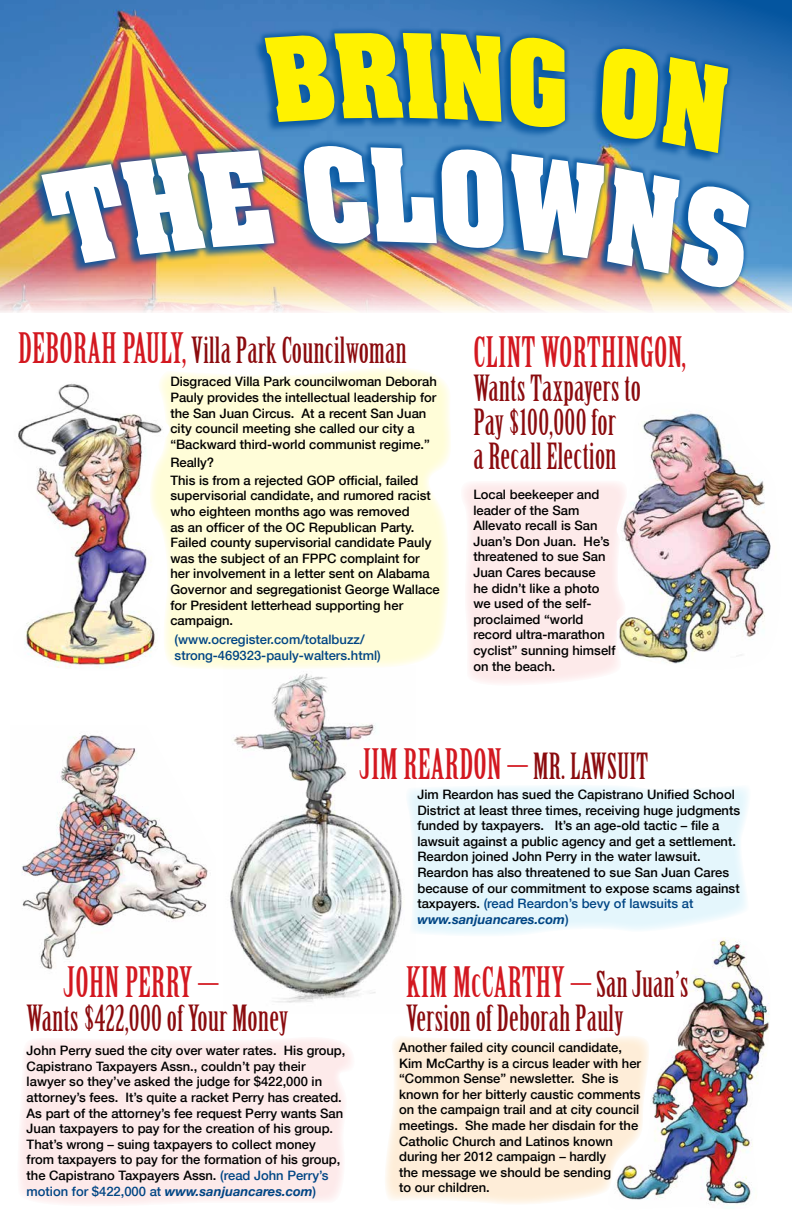
<style>
.page{position:relative;width:792px;height:1224px;background:#fff}
.page>*{position:absolute;margin:0;border:0;box-sizing:border-box;transform-origin:0 0}
.t1{font:41px "Birch Std";letter-spacing:.01em;color:#d31820}
.t2{font:35.3px/34px "Birch Std";letter-spacing:.01em;color:#8b0b0e}
.t3{font:500 13px/15.6px "Helvetica Neue";color:#000}
.t4{font:500 13px/15.6px "Helvetica Neue";color:#004584}
.s1{font-size:41px;color:#d31820}
.s2{font-size:35.3px;color:#8b0b0e}
.s3{color:#004584}
.s4{font-weight:700;font-style:italic;color:#004584}
</style>
<div class="page">
<svg style="left:20px;top:1039px;width:331px;height:165px;background:#fdebeb"></svg>
<img style="left:230px;top:673px;width:174px;height:330px">
<div style="left:464px;top:483px;width:153px;height:200px;background:#fdeaea"></div>
<div style="left:161px;top:369px;width:289px;height:300px;background:#fffdd8"></div>
<svg style="left:408px;top:786px;width:340px;height:149px;background:#e6f6fc"></svg>
<img style="left:22px;top:734px;width:186px;height:236px">
<svg style="left:385px;top:1037px;width:223px;height:167px;background:#feeedb"></svg>
<img style="left:617px;top:413px;width:154px;height:252px">
<img style="left:0;top:0;width:792px;height:313px">
<div style="left:467px;top:330px;width:224px;height:145px;background:#fff"></div>
<svg style="left:258px;top:0;width:534px;height:158px;background:#2e71b4"></svg>
<svg style="left:255px;top:21px;width:481px;height:12px;background:#3675b8"></svg>
<img style="left:608px;top:938px;width:162px;height:266px">
<svg style="left:34px;top:116px;width:727px;height:197px;background:#e4d7cf"></svg>
<img style="left:18px;top:381px;width:152px;height:288px">
<div style="left:12px;top:326px;width:400px;height:48px;background:#fff"></div>
<img style="left:41px;top:33px;width:712px;height:260px">
<h2 class="t2" style="left:18px;top:334px;width:390px"><span class="s1">DEBORAH PAULY,</span> Villa Park Councilwoman</h2>
<p class="t3" style="left:170px;top:373px;width:268px">Disgraced Villa Park councilwoman Deborah Pauly provides the intellectual leadership for the San Juan Circus. At a recent San Juan city council meeting she called our city a “Backward third-world communist regime.”</p>
<p class="t3" style="left:170px;top:453px;width:250px;line-height:18px">Really?<br>This is from a rejected GOP official, failed</p>
<p class="t3" style="left:170px;top:487px;width:271px">supervisorial candidate, and rumored racist who eighteen months ago was removed<br>as an officer of the OC Republican Party.<br>Failed county supervisorial candidate Pauly was the subject of an FPPC complaint for her involvement in a letter sent on Alabama Governor and segregationist George Wallace for President letterhead supporting her campaign.</p>
<p class="t4" style="left:175px;top:631px;width:208px">(www.ocregister.com/totalbuzz/ strong-469323-pauly-walters.html)</p>
<h1 class="t1" style="left:473px;top:329px;width:214px">CLINT WORTHINGON,</h1>
<h2 class="t2" style="left:473px;top:372px;width:169px">Wants Taxpayers to<br>Pay $100,000 for<br>a Recall Election</h2>
<p class="t3" style="left:473px;top:486px;width:144px">Local beekeeper and leader of the Sam<br>Allevato recall is San<br>Juan’s Don Juan. He’s threatened to sue San<br>Juan Cares because<br>he didn’t like a photo we used of the self&shy;proclaimed “world record ultra-marathon cyclist” sunning himself on the beach.</p>
<h1 class="t1" style="left:360px;top:742px;width:290px">JIM REARDON – <span class="s2">MR. LAWSUIT</span></h1>
<h1 class="t1" style="left:64px;top:959px;width:156px">JOHN PERRY –</h1>
<h2 class="t2" style="left:27px;top:1002px;width:263px">Wants $422,000 of Your Money</h2>
<p class="t3" style="left:27px;top:1042px;width:320px">John Perry sued the city over water rates. His group, Capistrano Taxpayers Assn., couldn’t pay their lawyer so they’ve asked the judge for $422,000 in attorney’s fees. It’s quite a racket Perry has created.<br>As part of the attorney’s fee request Perry wants San Juan taxpayers to pay for the creation of his group.<br>That’s wrong – suing taxpayers to collect money from taxpayers to pay for the formation of his group, the Capistrano Taxpayers Assn. <span class="s3">(read John Perry’s motion for $422,000 at</span> <span class="s4">www.sanjuancares.com</span><span class="s3">)</span></p>
<p class="t3" style="left:417px;top:786px;width:324px">Jim Reardon has sued the Capistrano Unified School District at least three times, receiving huge judgments funded by taxpayers. It’s an age-old tactic – file a lawsuit against a public agency and get a settlement.<br>Reardon joined John Perry in the water lawsuit.<br>Reardon has also threatened to sue San Juan Cares because of our commitment to expose scams against taxpayers. <span class="s3">(read Reardon’s bevy of lawsuits at </span><span class="s4">www.sanjuancares.com</span><span class="s3">)</span></p>
<h1 class="t1" style="left:406px;top:959px;width:284px">KIM McCARTHY – <span class="s2">San Juan’s</span></h1>
<h2 class="t2" style="left:406px;top:1002px;width:219px">Version of Deborah Pauly</h2>
<p class="t3" style="left:399px;top:1039px;width:244px">Another failed city council candidate, Kim McCarthy is a circus leader with her “Common Sense” newsletter. She is known for her bitterly caustic comments on the campaign trail and at city council meetings. She made her disdain for the Catholic Church and Latinos known during her 2012 campaign – hardly<br>the message we should be sending<br>to our children.</p>
</div>
